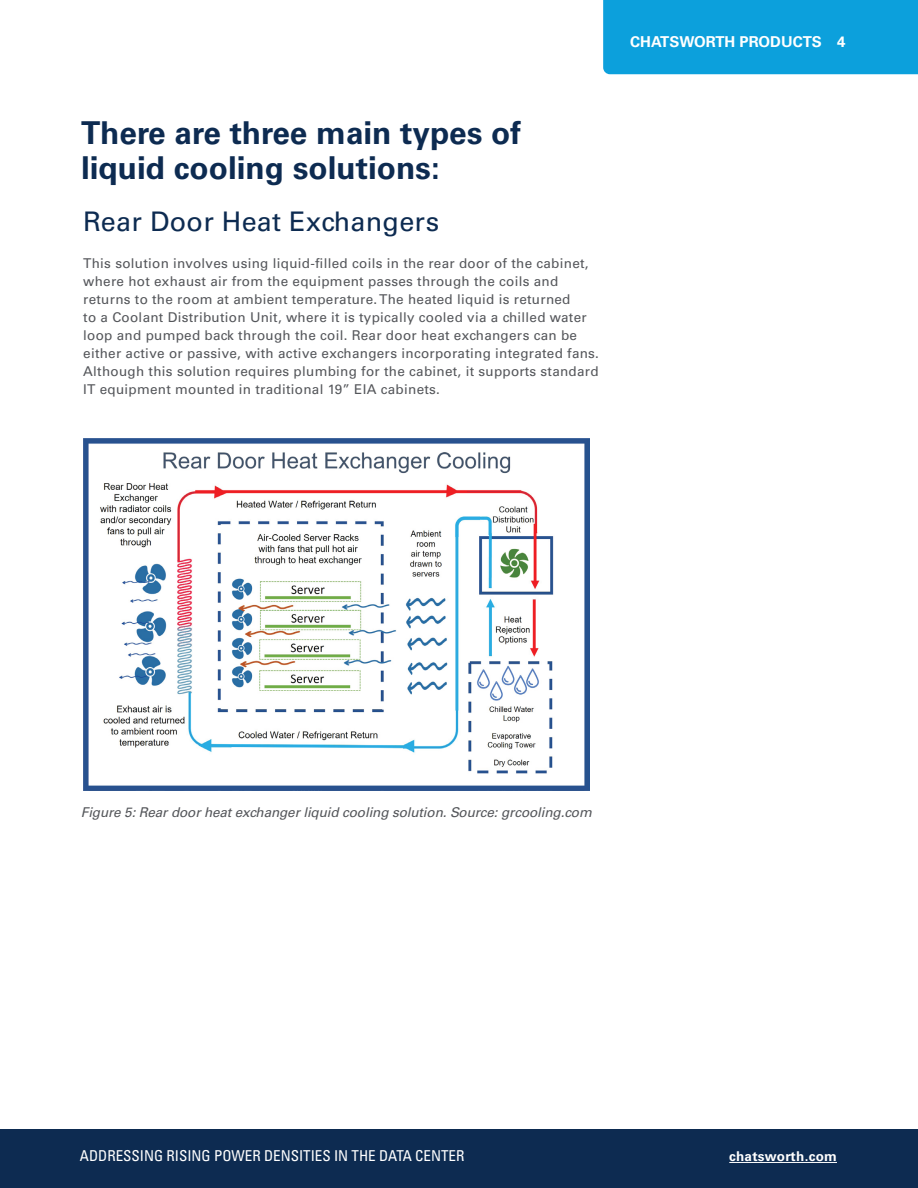
<style>
.page{position:relative;width:918px;height:1188px;background:#fff}
.page>*{position:absolute;margin:0;border:0;box-sizing:border-box;transform-origin:0 0}
.t1{font:700 31.5px/34.5px "Univers LT Std";color:#0d2b51}
.t2{font:27px "Univers LT Std";letter-spacing:.01em;color:#0d2b51}
.t3{font:condensed 15px "Univers LT Std";color:#fff}
.t4{font:700 15px "Univers LT Std";color:#fff}
.t5{font:13.5px/18px "Univers LT Std";letter-spacing:.02em;color:#54565a}
.t6{font:italic 13.5px "Univers LT Std";letter-spacing:-.01em;color:#54565a}
.t7{font:700 13.5px "Univers LT Std";letter-spacing:.02em;color:#fff}
</style>
<div class="page">
<div style="left:603px;top:0;width:315px;height:74px;background:#0ca0dc"></div>
<div style="left:0;top:1130px;width:918px;height:58px;background:#0d2b51"></div>
<hr style="left:729px;top:1162px;width:108px;height:1px;background:#fff">
<img style="left:83px;top:438px;width:507px;height:353px">
<h1 class="t1" style="left:81px;top:116px;width:442px">There are three main types of liquid cooling solutions:</h1>
<h2 class="t2" style="left:83px;top:206px;width:358px">Rear Door Heat Exchangers</h2>
<p class="t5" style="left:83px;top:254px;width:517px">This solution involves using liquid-filled coils in the rear door of the cabinet, where hot exhaust air from the equipment passes through the coils and returns to the room at ambient temperature. The heated liquid is returned<br>to a Coolant Distribution Unit, where it is typically cooled via a chilled water loop and pumped back through the coil. Rear door heat exchangers can be either active or passive, with active exchangers incorporating integrated fans.<br>Although this solution requires plumbing for the cabinet, it supports standard IT equipment mounted in traditional 19” EIA cabinets.</p>
<p class="t4" style="left:630px;top:33px;width:217px">CHATSWORTH PRODUCTS 4</p>
<p class="t6" style="left:81px;top:804px;width:512px">Figure 5: Rear door heat exchanger liquid cooling solution. Source: grcooling.com</p>
<p class="t3" style="left:80px;top:1147px;width:386px">ADDRESSING RISING POWER DENSITIES IN THE DATA CENTER</p>
<p class="t7" style="left:729px;top:1148px;width:109px">chatsworth.com</p>
</div>
